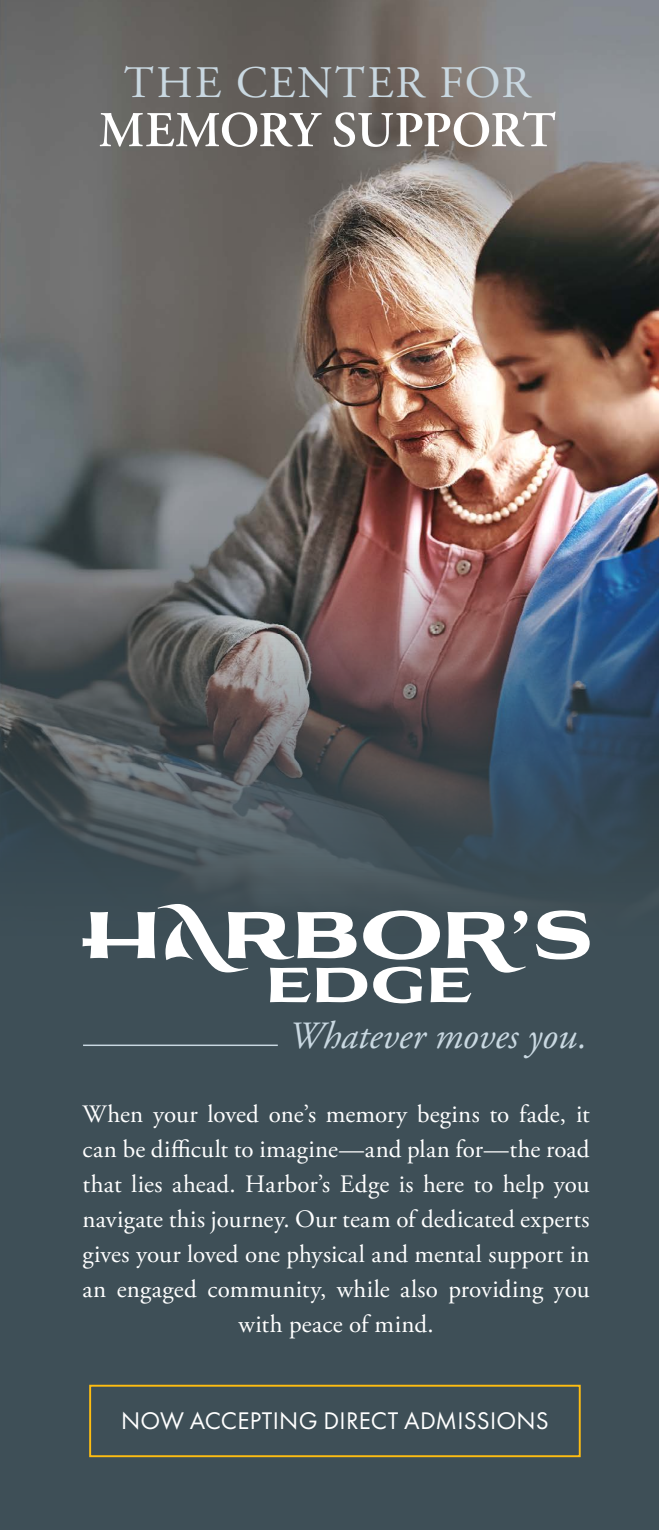
<style>
.page{position:relative;width:659px;height:1530px;background:#3e4f57}
.page>*{position:absolute;margin:0;border:0;box-sizing:border-box;transform-origin:0 0}
.t1{font:600 50px "Adobe Garamond Pro";letter-spacing:-.02em;color:#fff}
.t2{font:45px "Adobe Garamond Pro";letter-spacing:.045em;color:#c9d8e1}
.t3{font:italic 38.5px "Adobe Garamond Pro";color:#c9d8e1}
.t4{font:25px/35px "Adobe Garamond Pro";letter-spacing:.01em;color:#fff;text-align:center}
.t5{font:25px "Futura PT";letter-spacing:.01em;color:#fff}
</style>
<div class="page">
<img style="left:0;top:0;width:659px;height:894px">
<svg style="left:82px;top:904px;width:508px;height:99px"></svg>
<hr style="left:83px;top:1045px;width:195px;height:1px;background:#c9d8e1">
<div style="left:89px;top:1385px;width:492px;height:72px;border:2px solid #febd11"></div>
<h2 class="t2" style="left:124px;top:56px;width:408px">THE CENTER FOR</h2>
<h1 class="t1" style="left:99px;top:101px;width:459px">MEMORY SUPPORT</h1>
<h3 class="t3" style="left:289px;top:1012px;width:300px">Whatever moves you.</h3>
<p class="t4" style="left:82px;top:1098px;width:509px">When your loved one’s memory begins to fade, it can be difficult to imagine—and plan for—the road that lies ahead. Harbor’s Edge is here to help you navigate this journey. Our team of dedicated experts gives your loved one physical and mental support in an engaged community, while also providing you with peace of mind.</p>
<p class="t5" style="left:121px;top:1406px;width:429px">NOW ACCEPTING DIRECT ADMISSIONS</p>
</div>
